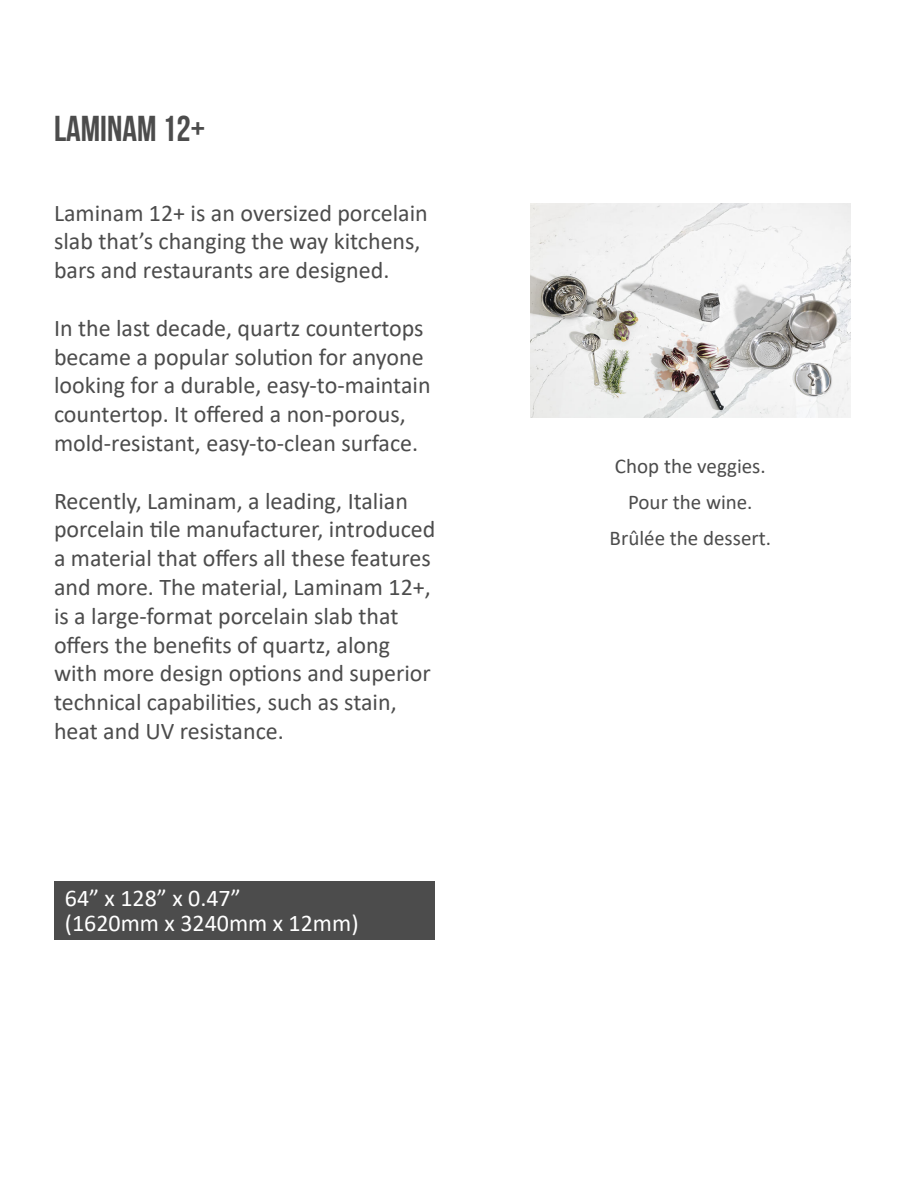
<style>
.page{position:relative;width:918px;height:1188px;background:#fff}
.page>*{position:absolute;margin:0;border:0;box-sizing:border-box;transform-origin:0 0}
.t1{font:36px "Bebas Neue";color:#4c4c4c}
.t2{font:24px/28.8px "Calibri";color:#4c4c4c}
.t3{font:24px "Calibri";color:#fff}
.t4{font:21px "Calibri";color:#4c4c4c}
</style>
<div class="page">
<div style="left:54px;top:881px;width:381px;height:59px;background:#4c4c4c"></div>
<img style="left:530px;top:204px;width:320px;height:213px">
<p class="t1" style="left:54px;top:109px;width:153px">LAMINAM 12+</p>
<p class="t2" style="left:54px;top:198px;width:375px">Laminam 12+ is an oversized porcelain slab that’s changing the way kitchens, bars and restaurants are designed.</p>
<p class="t2" style="left:54px;top:313px;width:378px">In the last decade, quartz countertops became a popular solution for anyone looking for a durable, easy-to-maintain countertop. It offered a non-porous, mold-resistant, easy-to-clean surface.</p>
<p class="t2" style="left:54px;top:486px;width:383px">Recently, Laminam, a leading, Italian porcelain tile manufacturer, introduced a material that offers all these features and more. The material, Laminam 12+,</p>
<p class="t2" style="left:54px;top:601px;width:346px">is a large-format porcelain slab that</p>
<p class="t2" style="left:54px;top:630px;width:338px">offers the benefits of quartz, along</p>
<p class="t2" style="left:54px;top:659px;width:378px">with more design options and superior technical capabilities, such as stain,</p>
<p class="t2" style="left:54px;top:716px;width:231px">heat and UV resistance.</p>
<p class="t3" style="left:65px;top:882px;width:177px">64” x 128” x 0.47”</p>
<p class="t3" style="left:65px;top:907px;width:295px">(1620mm x 3240mm x 12mm)</p>
<p class="t4" style="left:615px;top:452px;width:152px">Chop the veggies.</p>
<p class="t4" style="left:628px;top:488px;width:126px">Pour the wine.</p>
<p class="t4" style="left:610px;top:524px;width:163px">Brûlée the dessert.</p>
</div>
